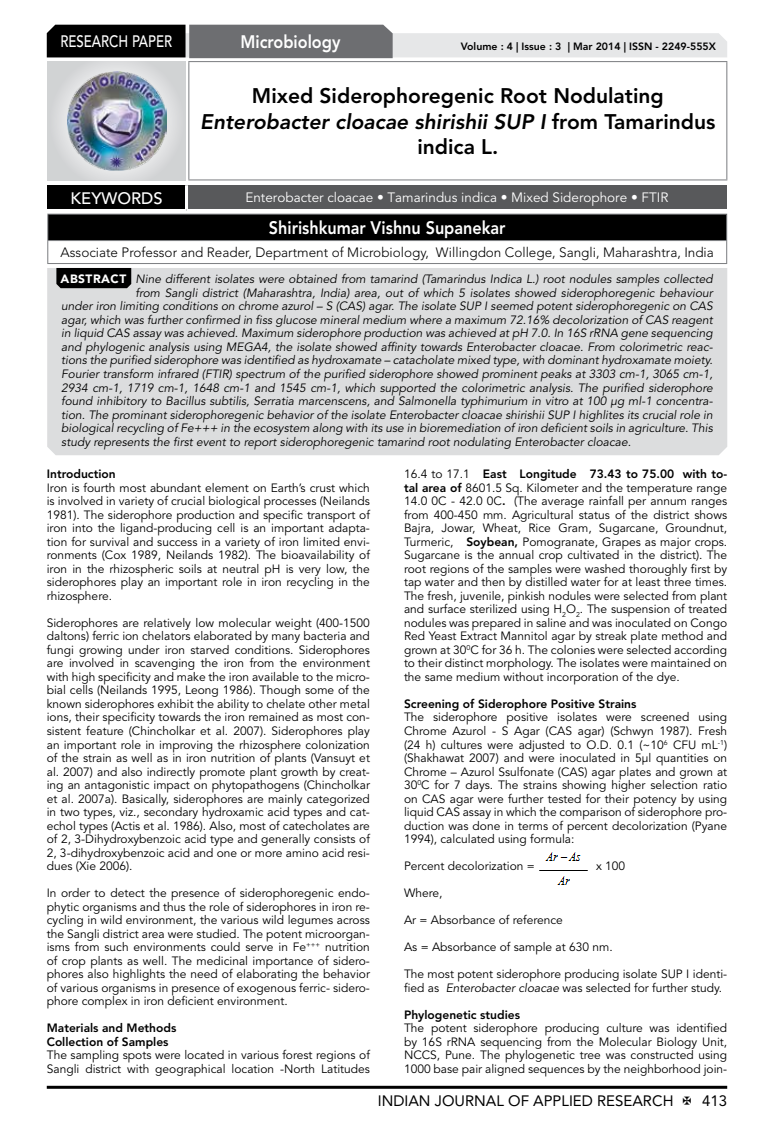
<style>
.page{position:relative;width:774px;height:1136px;background:#fff}
.page>*{position:absolute;margin:0;border:0;box-sizing:border-box;transform-origin:0 0}
.t1{font:800 21px/25.2px "Avenir LT Std";color:#000;text-align:center}
.t2{font:800 18px "Avenir LT Std";color:#fff;scale:.9 1}
.t3{font:500 16.5px "Avenir LT Std";color:#fff;scale:.8 1}
.t4{font:500 16.5px "Avenir LT Std";color:#fff}
.t5{font:15px "Avenir LT Std";color:#000}
.t6{font:300 13.5px "Avenir LT Std";color:#000}
.t7{font:13.5px "Avenir LT Std";color:#fff}
.t8{font:12px/13.5px "Avenir LT Std";color:#000;text-align:justify}
.t9{font:italic 12px "Avenir LT Std";color:#000}
.t10{font:800 12px/13.5px "Avenir LT Std";color:#000}
.t11{font:800 10.5px "Avenir LT Std";color:#000}
.s1{font-style:italic}
.s2{font-weight:900;font-style:normal;color:#fff}
.s3{font-weight:800}
</style>
<div class="page">
<hr style="left:47px;top:1085px;width:680px;height:3px;background:#000">
<div style="left:48px;top:62px;width:137px;height:118px;background:linear-gradient(to right,#d9dadb,#d9dadb)"></div>
<img style="left:68px;top:71px;width:99px;height:100px">
<svg style="left:47px;top:25px;width:680px;height:33px;background:#979899"></svg>
<hr style="left:188px;top:61px;width:539px;height:1px;background:#808285">
<hr style="left:188px;top:62px;width:1px;height:117px;background:#808285">
<hr style="left:726px;top:62px;width:1px;height:117px;background:#808285">
<hr style="left:188px;top:179px;width:539px;height:1px;background:#808285">
<div style="left:48px;top:214px;width:679px;height:26px;background:#000"></div>
<hr style="left:47px;top:214px;width:680px;height:1px;background:#808285">
<hr style="left:47px;top:240px;width:680px;height:1px;background:#808285">
<svg style="left:47px;top:215px;width:1px;height:48px"></svg>
<svg style="left:726px;top:215px;width:1px;height:48px"></svg>
<hr style="left:47px;top:263px;width:680px;height:1px;background:#808285">
<div style="left:47px;top:185px;width:139px;height:25px;background:#000"></div>
<div style="left:186px;top:185px;width:541px;height:25px;background:#58595b"></div>
<hr style="left:185px;top:185px;width:3px;height:24px;background:#fff">
<hr style="left:47px;top:209px;width:139px;height:3px;background:#fff">
<hr style="left:186px;top:209px;width:541px;height:3px;background:#fff">
<div style="left:47px;top:268px;width:680px;height:187px;background:#dcddde"></div>
<svg style="left:56px;top:268px;width:75px;height:20px"></svg>
<img style="left:539px;top:852px;width:49px;height:33px">
<h3 class="t3" style="left:60px;top:32px;width:139px">RESEARCH PAPER</h3>
<h2 class="t2" style="left:240px;top:31px;width:113px">Microbiology</h2>
<p class="t11" style="left:461px;top:41px;width:257px">Volume : 4 | Issue : 3 | Mar 2014 | ISSN - 2249-555X</p>
<h1 class="t1" style="left:200px;top:84px;width:517px">Mixed Siderophoregenic Root Nodulating<br><span class="s1">Enterobacter cloacae shirishii SUP I</span> from Tamarindus indica L.</h1>
<h3 class="t4" style="left:71px;top:189px;width:94px">KEYWORDS</h3>
<p class="t7" style="left:245px;top:189px;width:424px">Enterobacter cloacae • Tamarindus indica • Mixed Siderophore • FTIR</p>
<h2 class="t2" style="left:269px;top:217px;width:264px">Shirishkumar Vishnu Supanekar</h2>
<p class="t6" style="left:61px;top:244px;width:655px">Associate Professor and Reader, Department of Microbiology, Willingdon College, Sangli, Maharashtra, India</p>
<p class="t9" style="left:61px;top:272px;width:653px"><span class="s2">ABSTRACT</span> Nine different isolates were obtained from tamarind (Tamarindus Indica L.) root nodules samples collected</p>
<p class="t9" style="left:135px;top:286px;width:579px">from Sangli district (Maharashtra, India) area, out of which 5 isolates showed siderophoregenic behaviour</p>
<p class="t9" style="left:61px;top:299px;width:653px">under iron limiting conditions on chrome azurol – S (CAS) agar. The isolate SUP I seemed potent siderophoregenic on CAS</p>
<p class="t9" style="left:61px;top:313px;width:653px">agar, which was further confirmed in fiss glucose mineral medium where a maximum 72.16% decolorization of CAS reagent</p>
<p class="t9" style="left:61px;top:326px;width:653px">in liquid CAS assay was achieved. Maximum siderophore production was achieved at pH 7.0. In 16S rRNA gene sequencing</p>
<p class="t9" style="left:61px;top:340px;width:653px">and phylogenic analysis using MEGA4, the isolate showed affinity towards Enterobacter cloacae. From colorimetric reac-</p>
<p class="t9" style="left:61px;top:353px;width:653px">tions the purified siderophore was identified as hydroxamate – catacholate mixed type, with dominant hydroxamate moiety.</p>
<p class="t9" style="left:61px;top:367px;width:653px">Fourier transform infrared (FTIR) spectrum of the purified siderophore showed prominent peaks at 3303 cm-1, 3065 cm-1,</p>
<p class="t9" style="left:61px;top:380px;width:653px">2934 cm-1, 1719 cm-1, 1648 cm-1 and 1545 cm-1, which supported the colorimetric analysis. The purified siderophore</p>
<p class="t9" style="left:61px;top:394px;width:653px">found inhibitory to Bacillus subtilis, Serratia marcenscens, and Salmonella typhimurium in vitro at 100 µg ml-1 concentra-</p>
<p class="t9" style="left:61px;top:407px;width:653px">tion. The prominant siderophoregenic behavior of the isolate Enterobacter cloacae shirishii SUP I highlites its crucial role in</p>
<p class="t9" style="left:61px;top:421px;width:653px">biological recycling of Fe+++ in the ecosystem along with its use in bioremediation of iron deficient soils in agriculture. This</p>
<p class="t9" style="left:61px;top:434px;width:571px">study represents the first event to report siderophoregenic tamarind root nodulating Enterobacter cloacae.</p>
<p class="t10" style="left:47px;top:467px;width:70px">Introduction</p>
<p class="t8" style="left:47px;top:481px;width:325px">Iron is fourth most abundant element on Earth’s crust which is involved in variety of crucial biological processes (Neilands 1981). The siderophore production and specific transport of iron into the ligand-producing cell is an important adapta&shy;tion for survival and success in a variety of iron limited envi&shy;ronments (Cox 1989, Neilands 1982). The bioavailability of iron in the rhizospheric soils at neutral pH is very low, the siderophores play an important role in iron recycling in the rhizosphere.</p>
<p class="t8" style="left:47px;top:616px;width:325px">Siderophores are relatively low molecular weight (400-1500 daltons) ferric ion chelators elaborated by many bacteria and fungi growing under iron starved conditions. Siderophores are involved in scavenging the iron from the environment with high specificity and make the iron available to the micro&shy;bial cells (Neilands 1995, Leong 1986). Though some of the known siderophores exhibit the ability to chelate other metal ions, their specificity towards the iron remained as most con&shy;sistent feature (Chincholkar et al. 2007). Siderophores play an important role in improving the rhizosphere colonization of the strain as well as in iron nutrition of plants (Vansuyt et al. 2007) and also indirectly promote plant growth by creat&shy;ing an antagonistic impact on phytopathogens (Chincholkar et al. 2007a). Basically, siderophores are mainly categorized in two types, viz., secondary hydroxamic acid types and cat&shy;echol types (Actis et al. 1986). Also, most of catecholates are of 2, 3-Dihydroxybenzoic acid type and generally consists of 2, 3-dihydroxybenzoic acid and one or more amino acid resi&shy;dues (Xie 2006).</p>
<p class="t8" style="left:47px;top:886px;width:325px">In order to detect the presence of siderophoregenic endo&shy;phytic organisms and thus the role of siderophores in iron re&shy;cycling in wild environment, the various wild legumes across the Sangli district area were studied. The potent microorgan&shy;isms from such environments could serve in Fe<sup>+++</sup> nutrition of crop plants as well. The medicinal importance of sidero&shy;phores also highlights the need of elaborating the behavior of various organisms in presence of exogenous ferric- sidero&shy;phore complex in iron deficient environment.</p>
<p class="t10" style="left:47px;top:1021px;width:131px">Materials and Methods<br>Collection of Samples</p>
<p class="t8" style="left:47px;top:1048px;width:325px">The sampling spots were located in various forest regions of<br>Sangli district with geographical location -North Latitudes</p>
<p class="t8" style="left:404px;top:467px;width:325px">16.4 to 17.1 <span class="s3">East Longitude 73.43 to 75.00 with to&shy;tal area of</span> 8601.5 Sq. Kilometer and the temperature range 14.0 0C - 42.0 0C<span class="s3">.</span> (The average rainfall per annum ranges from 400-450 mm. Agricultural status of the district shows Bajra, Jowar, Wheat, Rice Gram, Sugarcane, Groundnut, Turmeric, <span class="s3">Soybean,</span> Pomogranate, Grapes as major crops.<br>Sugarcane is the annual crop cultivated in the district). The root regions of the samples were washed thoroughly first by tap water and then by distilled water for at least three times.<br>The fresh, juvenile, pinkish nodules were selected from plant and surface sterilized using H<sub>2</sub>O<sub>2</sub>. The suspension of treated nodules was prepared in saline and was inoculated on Congo Red Yeast Extract Mannitol agar by streak plate method and grown at 30<sup>0</sup>C for 36 h. The colonies were selected according to their distinct morphology. The isolates were maintained on the same medium without incorporation of the dye.</p>
<p class="t10" style="left:404px;top:697px;width:234px">Screening of Siderophore Positive Strains</p>
<p class="t8" style="left:404px;top:710px;width:325px">The siderophore positive isolates were screened using Chrome Azurol - S Agar (CAS agar) (Schwyn 1987). Fresh (24 h) cultures were adjusted to O.D. 0.1 (~10<sup>6</sup> CFU mL<sup>-1</sup>) (Shakhawat 2007) and were inoculated in 5µl quantities on Chrome – Azurol Ssulfonate (CAS) agar plates and grown at 30<sup>0</sup>C for 7 days. The strains showing higher selection ratio on CAS agar were further tested for their potency by using liquid CAS assay in which the comparison of siderophore pro&shy;duction was done in terms of percent decolorization (Pyane 1994), calculated using formula:</p>
<p class="t8" style="left:404px;top:859px;width:132px">Percent decolorization =</p>
<p class="t8" style="left:596px;top:859px;width:31px">x 100</p>
<p class="t8" style="left:404px;top:886px;width:40px">Where,</p>
<p class="t8" style="left:404px;top:913px;width:160px">Ar = Absorbance of reference</p>
<p class="t8" style="left:404px;top:940px;width:210px">As = Absorbance of sample at 630 nm.</p>
<p class="t8" style="left:404px;top:967px;width:325px">The most potent siderophore producing isolate SUP I identi&shy;fied as <span class="s1">Enterobacter cloacae</span> was selected for further study.</p>
<p class="t10" style="left:404px;top:1007px;width:118px">Phylogenetic studies</p>
<p class="t8" style="left:404px;top:1021px;width:325px">The potent siderophore producing culture was identified by 16S rRNA sequencing from the Molecular Biology Unit, NCCS, Pune. The phylogenetic tree was constructed using 1000 base pair aligned sequences by the neighborhood join-</p>
<p class="t5" style="left:378px;top:1091px;width:297px">INDIAN JOURNAL OF APPLIED RESEARCH</p>
<p class="t5" style="left:702px;top:1091px;width:27px">413</p>
</div>
